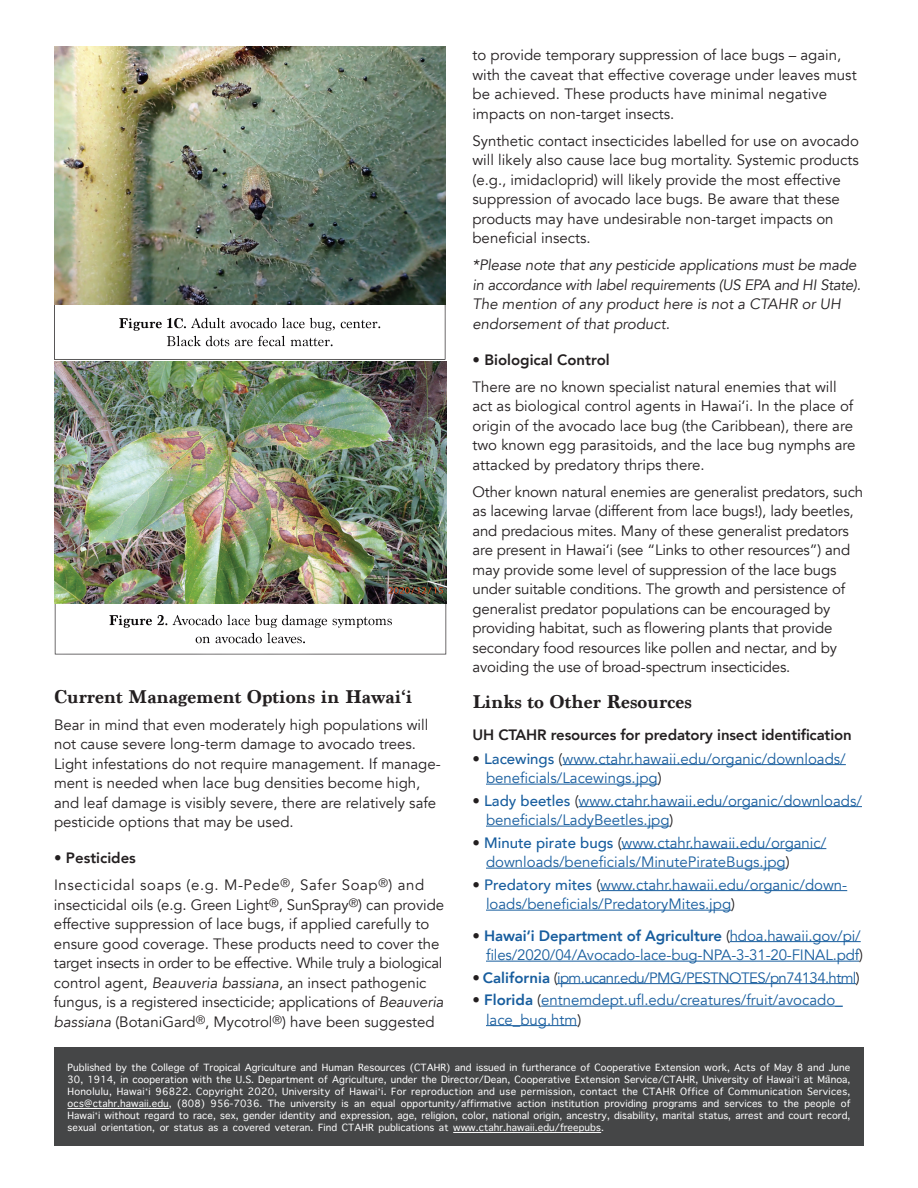
<style>
.page{position:relative;width:918px;height:1188px;background:#fff}
.page>*{position:absolute;margin:0;border:0;box-sizing:border-box;transform-origin:0 0}
.t1{font:700 19.5px "Marion";color:#231f20}
.t2{font:15px/19.5px "Avenir";color:#231f20}
.t3{font:15px/19.5px "Avenir";color:#175d9e}
.t4{font:800 15px "Avenir";letter-spacing:-.01em;color:#231f20}
.t5{font:15px/27px "Avenir";letter-spacing:.04em;color:#231f20}
.t6{font:15px "Avenir";letter-spacing:-.04em;color:#175d9e}
.t7{font:13.5px "Apple Symbols";color:#fff}
.t8{font:13.5px "Bodoni Svty Two ITCTT";color:#fff}
.s1{font-weight:800}
.s2{font-style:italic}
.s3{color:#231f20}
.s4{font-weight:500}
</style>
<div class="page">
<hr style="left:563px;top:764px;width:283px;height:1px;background:#175d9e">
<hr style="left:486px;top:784px;width:172px;height:1px;background:#175d9e">
<hr style="left:579px;top:806px;width:283px;height:1px;background:#175d9e">
<hr style="left:486px;top:826px;width:184px;height:1px;background:#175d9e">
<hr style="left:622px;top:848px;width:204px;height:1px;background:#175d9e">
<hr style="left:486px;top:868px;width:300px;height:1px;background:#175d9e">
<hr style="left:600px;top:890px;width:247px;height:1px;background:#175d9e">
<hr style="left:486px;top:910px;width:245px;height:1px;background:#175d9e">
<hr style="left:730px;top:941px;width:131px;height:1px;background:#175d9e">
<hr style="left:486px;top:961px;width:373px;height:1px;background:#175d9e">
<hr style="left:557px;top:983px;width:299px;height:1px;background:#175d9e">
<hr style="left:541px;top:1006px;width:302px;height:1px;background:#175d9e">
<hr style="left:486px;top:1025px;width:91px;height:1px;background:#175d9e">
<div style="left:53px;top:303px;width:393px;height:57px;background:#231f20;opacity:.75"></div>
<div style="left:54px;top:1048px;width:810px;height:98px;background:#454647"></div>
<img style="left:54px;top:46px;width:392px;height:259px">
<div style="left:53px;top:602px;width:393px;height:52px;background:#231f20;opacity:.75"></div>
<img style="left:55px;top:361px;width:391px;height:242px">
<svg style="left:68px;top:1108px;width:534px;height:25px"></svg>
<h1 class="t1" style="left:54px;top:685px;width:360px">Current Management Options in Hawai‘i</h1>
<p class="t2" style="left:54px;top:715px;width:388px">Bear in mind that even moderately high populations will not cause severe long-term damage to avocado trees.<br>Light infestations do not require management. If manage&shy;ment is needed when lace bug densities become high, and leaf damage is visibly severe, there are relatively safe pesticide options that may be used.</p>
<p class="t5" style="left:54px;top:845px;width:372px"><span class="s1">• Pesticides<br></span>Insecticidal soaps (e.g. M-Pede<sup>®</sup>, Safer Soap<sup>®</sup>) and</p>
<p class="t2" style="left:54px;top:895px;width:392px">insecticidal oils (e.g. Green Light<sup>®</sup>, SunSpray<sup>®</sup>) can provide effective suppression of lace bugs, if applied carefully to ensure good coverage. These products need to cover the target insects in order to be effective. While truly a biological control agent, <span class="s2">Beauveria bassiana</span>, an insect pathogenic fungus, is a registered insecticide; applications of <span class="s2">Beauveria bassiana</span> (BotaniGard<sup>®</sup>, Mycotrol<sup>®</sup>) have been suggested</p>
<p class="t2" style="left:472px;top:45px;width:386px">to provide temporary suppression of lace bugs – again, with the caveat that effective coverage under leaves must be achieved. These products have minimal negative impacts on non-target insects.</p>
<p class="t2" style="left:472px;top:131px;width:388px">Synthetic contact insecticides labelled for use on avocado will likely also cause lace bug mortality. Systemic products (e.g., imidacloprid) will likely provide the most effective suppression of avocado lace bugs. Be aware that these products may have undesirable non-target impacts on beneficial insects.</p>
<p class="t2" style="left:472px;top:255px;width:392px">*Please note that any pesticide applications must be made in accordance with label requirements (US EPA and HI State).<br>The mention of any product here is not a CTAHR or UH endorsement of that product.</p>
<p class="t4" style="left:472px;top:348px;width:139px">• Biological Control</p>
<p class="t2" style="left:472px;top:377px;width:385px">There are no known specialist natural enemies that will act as biological control agents in Hawai‘i. In the place of origin of the avocado lace bug (the Caribbean), there are two known egg parasitoids, and the lace bug nymphs are attacked by predatory thrips there.</p>
<p class="t2" style="left:472px;top:482px;width:392px">Other known natural enemies are generalist predators, such as lacewing larvae (different from lace bugs!), lady beetles, and predacious mites. Many of these generalist predators are present in Hawai‘i (see “Links to other resources”) and may provide some level of suppression of the lace bugs under suitable conditions. The growth and persistence of generalist predator populations can be encouraged by providing habitat, such as flowering plants that provide secondary food resources like pollen and nectar, and by avoiding the use of broad-spectrum insecticides.</p>
<h1 class="t1" style="left:472px;top:690px;width:221px">Links to Other Resources</h1>
<p class="t4" style="left:472px;top:723px;width:381px">UH CTAHR resources for predatory insect identification</p>
<p class="t3" style="left:486px;top:749px;width:361px;text-indent:-14px"><span class="s3">•</span> <span class="s4">Lacewings</span> <span class="s3">(</span>www.ctahr.hawaii.edu/organic/downloads/ beneficials/Lacewings.jpg<span class="s3">)</span></p>
<p class="t3" style="left:486px;top:791px;width:377px;text-indent:-14px"><span class="s3">•</span> <span class="s4">Lady beetles</span> <span class="s3">(</span>www.ctahr.hawaii.edu/organic/downloads/ beneficials/LadyBeetles.jpg<span class="s3">)</span></p>
<p class="t3" style="left:486px;top:833px;width:342px;text-indent:-14px"><span class="s3">•</span> <span class="s4">Minute pirate bugs</span> <span class="s3">(</span>www.ctahr.hawaii.edu/organic/ downloads/beneficials/MinutePirateBugs.jpg<span class="s3">)</span></p>
<p class="t3" style="left:486px;top:875px;width:363px;text-indent:-14px"><span class="s3">•</span> <span class="s4">Predatory mites</span> <span class="s3">(</span>www.ctahr.hawaii.edu/organic/down&shy;loads/beneficials/PredatoryMites.jpg<span class="s3">)</span></p>
<p class="t3" style="left:472px;top:926px;width:392px;text-align:right"><span class="s3">•</span> <span class="s1">Hawai‘i Department of Agriculture</span> <span class="s3">(</span>hdoa.hawaii.gov/pi/ files/2020/04/Avocado-lace-bug-NPA-3-31-20-FINAL.pdf<span class="s3">)</span></p>
<p class="t6" style="left:472px;top:968px;width:389px"><span class="s3">•</span> <span class="s1">California</span> <span class="s3">(</span>ipm.ucanr.edu/PMG/PESTNOTES/pn74134.html<span class="s3">)</span></p>
<p class="t3" style="left:486px;top:990px;width:358px;text-indent:-14px"><span class="s3">•</span> <span class="s1">Florida</span> <span class="s3">(</span>entnemdept.ufl.edu/creatures/fruit/avocado_ lace_bug.htm<span class="s3">)</span></p>
<p class="t7" style="left:73px;top:1059px;width:23px">◆●▲</p>
<p class="t7" style="left:131px;top:1059px;width:38px">▼ □●●</p>
<p class="t7" style="left:238px;top:1059px;width:50px">● ◆●▼◆</p>
<p class="t7" style="left:306px;top:1059px;width:101px">■ ★◆ ■ ▲□◆ ▲</p>
<p class="t7" style="left:434px;top:1059px;width:62px">★ ■ ▲▲◆</p>
<p class="t7" style="left:512px;top:1059px;width:29px">■ ◆ ▼</p>
<p class="t7" style="left:560px;top:1059px;width:54px">■ □ □□</p>
<p class="t7" style="left:666px;top:1059px;width:54px">▼ ■▲□■ □</p>
<p class="t7" style="left:747px;top:1059px;width:21px">▼▲ □</p>
<p class="t7" style="left:813px;top:1059px;width:33px">■ ◆■</p>
<p class="t7" style="left:107px;top:1071px;width:44px">✔ ■ □□</p>
<p class="t7" style="left:170px;top:1071px;width:52px">▼□■ ▼ ▼</p>
<p class="t7" style="left:286px;top:1071px;width:40px">▼ ■▼ □</p>
<p class="t7" style="left:356px;top:1071px;width:47px">◆●▼◆ ◆■</p>
<p class="t7" style="left:502px;top:1071px;width:32px">■ □□</p>
<p class="t7" style="left:586px;top:1071px;width:36px">▼ ■▲□■</p>
<p class="t7" style="left:683px;top:1071px;width:92px">★ ■❖ ▲▼ □ ★</p>
<p class="t8" style="left:809px;top:1068px;width:34px">▼ ā■□</p>
<p class="t7" style="left:68px;top:1083px;width:57px">★□■□●◆●◆ ★</p>
<p class="t7" style="left:289px;top:1083px;width:69px">■❖ ▲▼ □ ★</p>
<p class="t7" style="left:397px;top:1083px;width:115px">□ □ ◆ ▼□■ ■ ◆▲</p>
<p class="t7" style="left:548px;top:1083px;width:80px">▲▲ □■ □■▼ ▼ ▼</p>
<p class="t7" style="left:758px;top:1083px;width:46px">◆■ ▼□■</p>
<p class="t7" style="left:68px;top:1095px;width:36px">□▲ ▼</p>
<p class="t7" style="left:291px;top:1095px;width:161px">◆■❖ ▲▼ ▲ ■ ❑◆ ● □ □▼◆■▼</p>
<p class="t7" style="left:528px;top:1095px;width:115px">▼ □■ ■▲▼ ▼◆▼ □■ □❖ ■</p>
<p class="t7" style="left:662px;top:1095px;width:127px">□ ▲ ■ ▲❖▲ ▼□ ▼</p>
<p class="t7" style="left:816px;top:1095px;width:32px">□ ● □</p>
<p class="t7" style="left:114px;top:1107px;width:27px">▼ □◆▼</p>
<p class="t7" style="left:293px;top:1107px;width:39px">■▼▼ ■</p>
<p class="t7" style="left:367px;top:1107px;width:25px">▲▲ □■</p>
<p class="t7" style="left:431px;top:1107px;width:168px">● □■ □●□ ■ ▼□■ ● □ ■ ■ ▲▼</p>
<p class="t7" style="left:622px;top:1107px;width:29px">▲ ●▼</p>
<p class="t7" style="left:683px;top:1107px;width:47px">▼ ● ▲▼ ▼◆▲</p>
<p class="t7" style="left:754px;top:1107px;width:61px">▲▼ ■ □◆ ▼</p>
<p class="t7" style="left:68px;top:1119px;width:152px">▲ ◆ ● □ ■▼ ▼□■ □ ▲▼ ▼◆▲ ▲</p>
<p class="t7" style="left:275px;top:1119px;width:58px">❖▼ ■ ■</p>
<p class="t7" style="left:361px;top:1119px;width:89px">★ ◆ ● ▼□■▲ ▼</p>
<p class="t7" style="left:549px;top:1119px;width:53px">◆ ◆▲</p>
</div>
